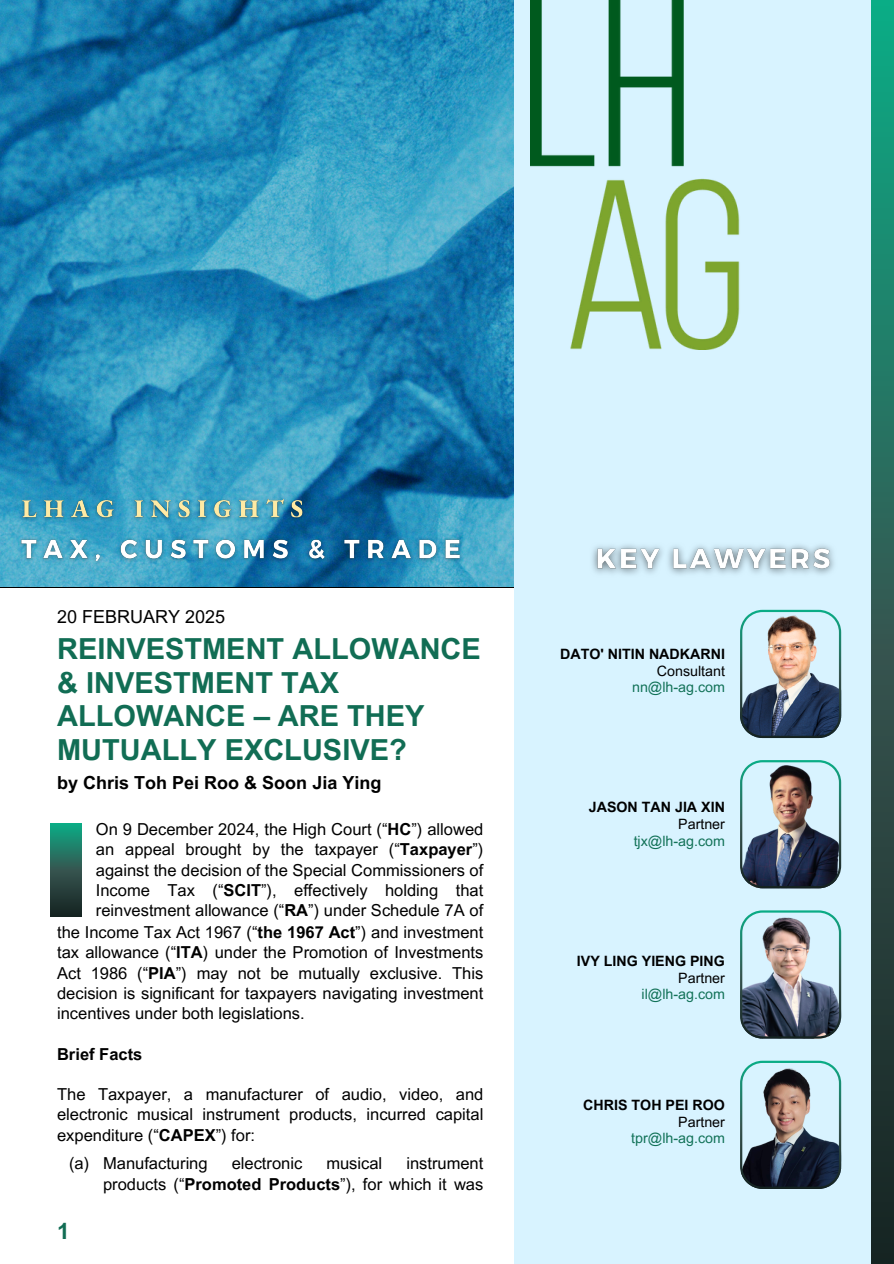
<style>
.page{position:relative;width:894px;height:1264px;background:#fff}
.page>*{position:absolute;margin:0;border:0;box-sizing:border-box;transform-origin:0 0}
.t1{font:700 28.95px/33.8px "Arial MT Pro";color:#116d54}
.t2{font:700 22.5px "Arial MT Pro";color:#116d54}
.t3{font:700 18px "Arial MT Pro";color:#000}
.t4{font:18px "Arial MT Pro";color:#000}
.t5{font:16.5px/20.2px "Arial MT Pro";color:#000;text-align:justify}
.t6{font:700 16.5px "Arial MT Pro";color:#000}
.t7{font:16.5px "Arial MT Pro";color:#fff}
.t8{font:700 14.25px "Arial MT Pro";color:#000}
.t9{font:14.25px "Arial MT Pro";color:#127258}
.t10{font:14.25px "Arial MT Pro";color:#000}
.s1{font-weight:700}
</style>
<div class="page">
<img style="left:0;top:1px;width:514px;height:586px">
<div style="left:514px;top:0;width:379px;height:1263px;background:#d8f3ff"></div>
<img style="left:530px;top:0;width:154px;height:167px">
<img style="left:570px;top:178px;width:170px;height:171px">
<img style="left:592px;top:545px;width:242px;height:30px">
<svg style="left:871px;top:0;width:22px;height:1263px;background:#225f52"></svg>
<img style="left:14px;top:490px;width:296px;height:37px">
<img style="left:15px;top:531px;width:452px;height:38px">
<img style="left:740px;top:760px;width:100px;height:128px">
<img style="left:740px;top:1060px;width:100px;height:128px">
<img style="left:740px;top:910px;width:100px;height:128px">
<img style="left:740px;top:610px;width:100px;height:128px">
<svg style="left:50px;top:823px;width:32px;height:93px;background:#225e51"></svg>
<h5 class="t4" style="left:57px;top:610px;width:170px">20 FEBRUARY 2025</h5>
<p class="t1" style="left:57px;top:635px;width:425px">REINVESTMENT ALLOWANCE &amp; INVESTMENT TAX<br>ALLOWANCE – ARE THEY<br>MUTUALLY EXCLUSIVE?</p>
<h5 class="t3" style="left:57px;top:776px;width:326px">by Chris Toh Pei Roo &amp; Soon Jia Ying</h5>
<p class="t5" style="left:96px;top:821px;width:389px">On 9 December 2024, the High Court (“<span class="s1">HC</span>”) allowed an appeal brought by the taxpayer (“<span class="s1">Taxpayer</span>”) against the decision of the Special Commissioners of Income Tax (“<span class="s1">SCIT</span>”), effectively holding that reinvestment allowance (“<span class="s1">RA</span>”) under Schedule 7A of</p>
<h3 class="t5" style="left:57px;top:924px;width:427px">the Income Tax Act 1967 (“<span class="s1">the 1967 Act</span>”) and investment</h3>
<p class="t7" style="left:96px;top:924px;width:6px">.</p>
<h3 class="t5" style="left:57px;top:944px;width:427px">tax allowance (“<span class="s1">ITA</span>) under the Promotion of Investments Act 1986 (“<span class="s1">PIA</span>”) may not be mutually exclusive. This decision is significant for taxpayers navigating investment incentives under both legislations.</h3>
<p class="t6" style="left:57px;top:1047px;width:87px">Brief Facts</p>
<h4 class="t5" style="left:57px;top:1086px;width:427px">The Taxpayer, a manufacturer of audio, video, and electronic musical instrument products, incurred capital expenditure (“<span class="s1">CAPEX</span>”) for:</h4>
<h5 class="t5" style="left:69px;top:1155px;width:22px">(a)</h5>
<p class="t2" style="left:57px;top:1222px;width:14px">1</p>
<h4 class="t5" style="left:103px;top:1155px;width:106px">Manufacturing</h4>
<h4 class="t5" style="left:232px;top:1155px;width:72px">electronic</h4>
<h4 class="t5" style="left:326px;top:1155px;width:57px">musical</h4>
<h4 class="t5" style="left:103px;top:1155px;width:381px;text-align:right">instrument<br>products (“<span class="s1">Promoted Products</span>”), for which it was</h4>
<p class="t8" style="left:560px;top:648px;width:166px">DATO' NITIN NADKARNI</p>
<p class="t10" style="left:656px;top:665px;width:70px">Consultant</p>
<p class="t9" style="left:632px;top:682px;width:94px">nn@lh-ag.com</p>
<p class="t8" style="left:588px;top:801px;width:138px">JASON TAN JIA XIN</p>
<p class="t10" style="left:678px;top:818px;width:48px">Partner</p>
<p class="t9" style="left:633px;top:835px;width:93px">tjx@lh-ag.com</p>
<p class="t8" style="left:576px;top:955px;width:149px">IVY LING YIENG PING</p>
<p class="t10" style="left:678px;top:972px;width:48px">Partner</p>
<p class="t9" style="left:641px;top:989px;width:85px">il@lh-ag.com</p>
<p class="t8" style="left:583px;top:1099px;width:143px">CHRIS TOH PEI ROO</p>
<p class="t10" style="left:678px;top:1116px;width:48px">Partner</p>
<p class="t9" style="left:631px;top:1132px;width:95px">tpr@lh-ag.com</p>
</div>
